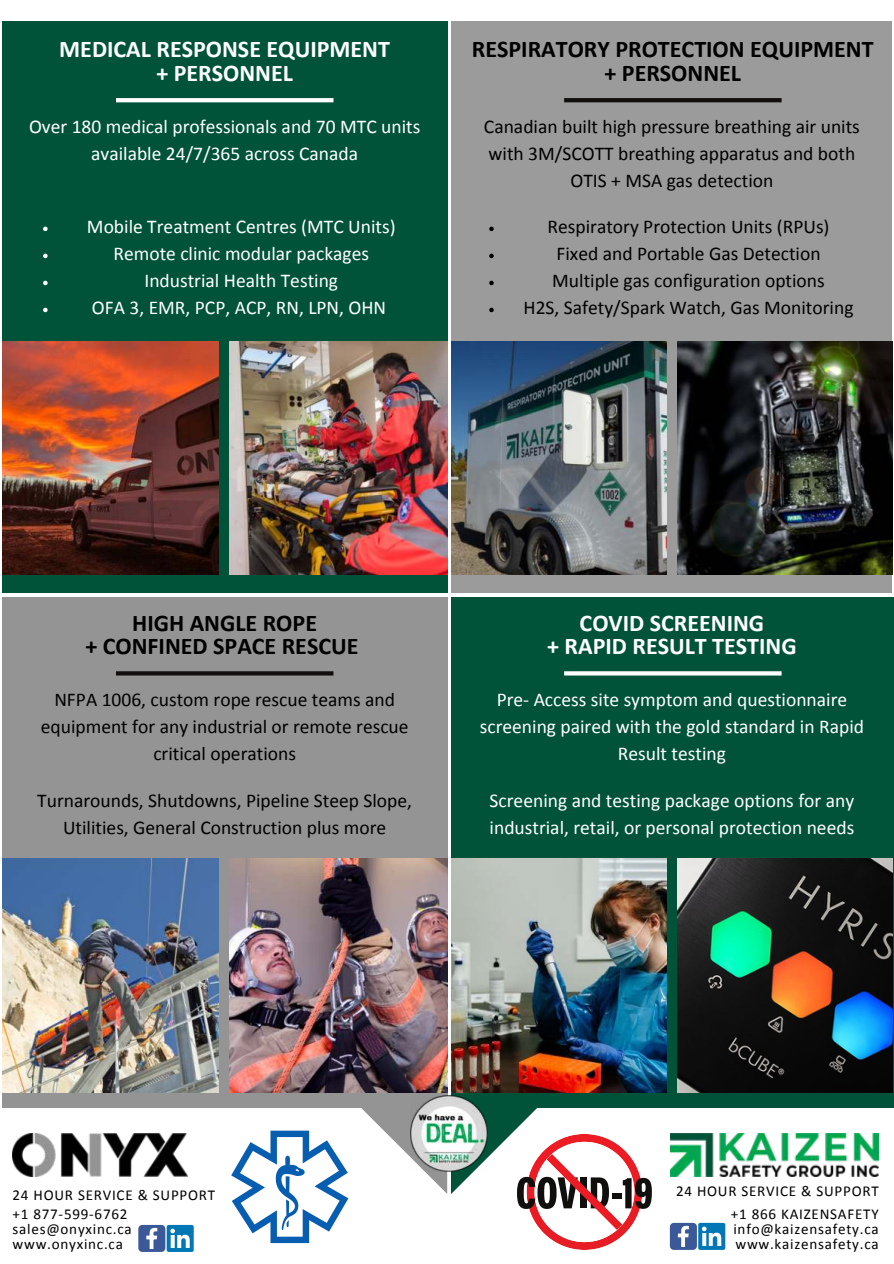
<style>
.page{position:relative;width:894px;height:1264px;background:#fff}
.page>*{position:absolute;margin:0;border:0;box-sizing:border-box;transform-origin:0 0}
.t1{font:700 24px/23.7px "Calibri";color:#000;text-align:center}
.t2{font:700 24px/23.7px "Calibri";color:#fff;text-align:center}
.t3{font:19.5px/27px "Calibri";color:#000;text-align:center}
.t4{font:19.5px/27px "Calibri";color:#fff;text-align:center}
.t5{font:15.15px/15px "Calibri";letter-spacing:.05em;color:#000}
</style>
<div class="page">
<img style="left:670px;top:1133px;width:207px;height:43px">
<div style="left:698px;top:1222px;width:27px;height:27px;background:#0177b5;border-radius:2px"></div>
<svg style="left:669px;top:1222px;width:52px;height:27px"></svg>
<div style="left:2px;top:597px;width:445px;height:510px;background:#949494"></div>
<div style="left:2px;top:21px;width:445px;height:571px;background:#005339"></div>
<div style="left:451px;top:597px;width:442px;height:510px;background:#005339"></div>
<div style="left:451px;top:21px;width:440px;height:571px;background:#9b9b9b"></div>
<svg style="left:228px;top:975px;width:219px;height:218px"></svg>
<svg style="left:451px;top:975px;width:218px;height:219px"></svg>
<img style="left:410px;top:1095px;width:77px;height:76px">
<img style="left:2px;top:341px;width:216px;height:234px">
<img style="left:230px;top:341px;width:217px;height:234px">
<img style="left:677px;top:341px;width:214px;height:234px">
<img style="left:451px;top:341px;width:215px;height:234px">
<img style="left:230px;top:858px;width:217px;height:234px">
<img style="left:2px;top:858px;width:216px;height:234px">
<img style="left:451px;top:858px;width:215px;height:234px">
<img style="left:677px;top:858px;width:214px;height:234px">
<img style="left:13px;top:1133px;width:174px;height:43px">
<svg style="left:43px;top:227px;width:5px;height:4px"></svg>
<svg style="left:43px;top:254px;width:5px;height:4px"></svg>
<svg style="left:43px;top:281px;width:5px;height:4px"></svg>
<svg style="left:43px;top:308px;width:5px;height:4px"></svg>
<div style="left:167px;top:1224px;width:27px;height:27px;background:#0177b5;border-radius:2px"></div>
<svg style="left:138px;top:1224px;width:52px;height:27px"></svg>
<svg style="left:231px;top:1130px;width:117px;height:112px"></svg>
<svg style="left:568px;top:1133px;width:32px;height:3px"></svg>
<svg style="left:517px;top:1153px;width:134px;height:76px"></svg>
<svg style="left:489px;top:227px;width:4px;height:4px"></svg>
<svg style="left:489px;top:254px;width:4px;height:4px"></svg>
<svg style="left:489px;top:281px;width:4px;height:4px"></svg>
<svg style="left:489px;top:308px;width:4px;height:4px"></svg>
<svg style="left:116px;top:98px;width:217px;height:4px"></svg>
<svg style="left:564px;top:98px;width:217px;height:4px"></svg>
<svg style="left:116px;top:671px;width:217px;height:4px"></svg>
<svg style="left:564px;top:671px;width:217px;height:4px"></svg>
<p class="t2" style="left:59px;top:37px;width:332px">MEDICAL RESPONSE EQUIPMENT + PERSONNEL</p>
<p class="t1" style="left:472px;top:37px;width:403px">RESPIRATORY PROTECTION EQUIPMENT + PERSONNEL</p>
<p class="t4" style="left:29px;top:112px;width:392px">Over 180 medical professionals and 70 MTC units available 24/7/365 across Canada</p>
<p class="t4" style="left:87px;top:212px;width:310px">Mobile Treatment Centres (MTC Units)<br>Remote clinic modular packages<br>Industrial Health Testing<br>OFA 3, EMR, PCP, ACP, RN, LPN, OHN</p>
<p class="t3" style="left:484px;top:112px;width:377px">Canadian built high pressure breathing air units with 3M/SCOTT breathing apparatus and both<br>OTIS + MSA gas detection</p>
<p class="t3" style="left:523px;top:212px;width:331px">Respiratory Protection Units (RPUs)<br>Fixed and Portable Gas Detection Multiple gas configuration options<br>H2S, Safety/Spark Watch, Gas Monitoring</p>
<p class="t1" style="left:85px;top:610px;width:274px">HIGH ANGLE ROPE<br>+ CONFINED SPACE RESCUE</p>
<p class="t2" style="left:547px;top:610px;width:251px">COVID SCREENING<br>+ RAPID RESULT TESTING</p>
<p class="t3" style="left:41px;top:685px;width:369px">NFPA 1006, custom rope rescue teams and equipment for any industrial or remote rescue critical operations</p>
<p class="t3" style="left:37px;top:785px;width:376px">Turnarounds, Shutdowns, Pipeline Steep Slope,<br>Utilities, General Construction plus more</p>
<p class="t4" style="left:479px;top:685px;width:385px">Pre- Access site symptom and questionnaire screening paired with the gold standard in Rapid<br>Result testing</p>
<p class="t4" style="left:489px;top:785px;width:366px;text-align:left">Screening and testing package options for any industrial, retail, or personal protection needs</p>
<p class="t5" style="left:13px;top:1184px;width:204px;line-height:18.8px">24 HOUR SERVICE &amp; SUPPORT +1 877-599-6762</p>
<p class="t5" style="left:13px;top:1220px;width:121px">sales@onyxinc.ca www.onyxinc.ca</p>
<p class="t5" style="left:676px;top:1179px;width:204px;line-height:22.5px;text-align:right">24 HOUR SERVICE &amp; SUPPORT +1 866 KAIZENSAFETY</p>
<p class="t5" style="left:733px;top:1220px;width:147px">info@kaizensafety.ca www.kaizensafety.ca</p>
</div>
